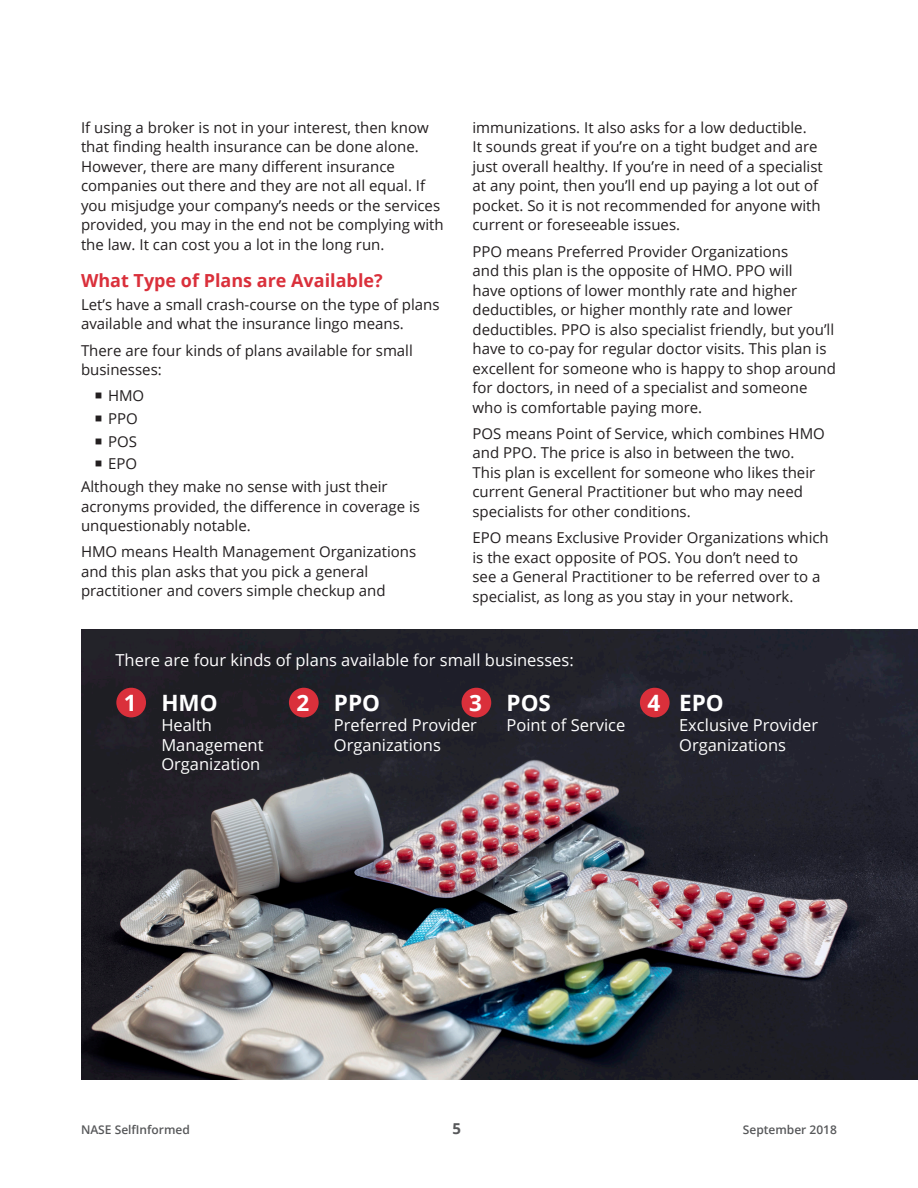
<style>
.page{position:relative;width:918px;height:1188px;background:#fff}
.page>*{position:absolute;margin:0;border:0;box-sizing:border-box;transform-origin:0 0}
.NASE_Body_Copy{font:700 22.5px "Open Sans";color:#fff}
.NASE_Main_Subhead{font:700 18px "Open Sans";color:#da303b}
.NASE_Body_Copy-2{font:16.5px/19.8px "Open Sans";color:#fff}
.NASE_Body_Copy-3{font:15px/19.5px "Open Sans";color:#231f20}
.t1{font:700 15px "Open Sans";color:#57585a}
.t2{font:600 12px "Open Sans";color:#57585a}
</style>
<div class="page">
<img style="left:81px;top:630px;width:837px;height:450px">
<div style="left:116px;top:688px;width:30px;height:29px;background:#da303b;border-radius:50%"></div>
<div style="left:289px;top:688px;width:30px;height:29px;background:#da303b;border-radius:50%"></div>
<div style="left:462px;top:688px;width:29px;height:29px;background:#da303b;border-radius:50%"></div>
<div style="left:640px;top:688px;width:30px;height:29px;background:#da303b;border-radius:50%"></div>
<p class="NASE_Body_Copy-3" style="left:81px;top:117px;width:364px">If using a broker is not in your interest, then know that finding health insurance can be done alone.<br>However, there are many different insurance companies out there and they are not all equal. If you misjudge your company’s needs or the services provided, you may in the end not be complying with the law. It can cost you a lot in the long run.</p>
<p class="NASE_Main_Subhead" style="left:81px;top:268px;width:303px">What Type of Plans are Available?</p>
<p class="NASE_Body_Copy-3" style="left:81px;top:294px;width:360px">Let’s have a small crash-course on the type of plans available and what the insurance lingo means.</p>
<p class="NASE_Body_Copy-3" style="left:81px;top:340px;width:333px">There are four kinds of plans available for small businesses:</p>
<p class="NASE_Body_Copy-3" style="left:108px;top:386px;width:38px">HMO</p>
<p class="NASE_Body_Copy-3" style="left:108px;top:408px;width:31px">PPO</p>
<p class="NASE_Body_Copy-3" style="left:108px;top:431px;width:30px">POS</p>
<p class="NASE_Body_Copy-3" style="left:108px;top:454px;width:31px">EPO</p>
<p class="NASE_Body_Copy-3" style="left:81px;top:477px;width:341px">Although they make no sense with just their acronyms provided, the difference in coverage is unquestionably notable.</p>
<p class="NASE_Body_Copy-3" style="left:81px;top:542px;width:337px">HMO means Health Management Organizations and this plan asks that you pick a general practitioner and covers simple checkup and</p>
<p class="NASE_Body_Copy-3" style="left:472px;top:117px;width:352px">immunizations. It also asks for a low deductible.<br>It sounds great if you’re on a tight budget and are just overall healthy. If you’re in need of a specialist at any point, then you’ll end up paying a lot out of pocket. So it is not recommended for anyone with current or foreseeable issues.</p>
<p class="NASE_Body_Copy-3" style="left:472px;top:241px;width:365px">PPO means Preferred Provider Organizations<br>and this plan is the opposite of HMO. PPO will<br>have options of lower monthly rate and higher deductibles, or higher monthly rate and lower deductibles. PPO is also specialist friendly, but you’ll have to co-pay for regular doctor visits. This plan is excellent for someone who is happy to shop around for doctors, in need of a specialist and someone who is comfortable paying more.</p>
<p class="NASE_Body_Copy-3" style="left:472px;top:423px;width:354px">POS means Point of Service, which combines HMO and PPO. The price is also in between the two.<br>This plan is excellent for someone who likes their current General Practitioner but who may need specialists for other conditions.</p>
<p class="NASE_Body_Copy-3" style="left:472px;top:528px;width:358px">EPO means Exclusive Provider Organizations which is the exact opposite of POS. You don’t need to<br>see a General Practitioner to be referred over to a specialist, as long as you stay in your network.</p>
<p class="NASE_Body_Copy-2" style="left:116px;top:649px;width:460px">There are four kinds of plans available for small businesses:</p>
<p class="NASE_Body_Copy" style="left:124px;top:687px;width:14px">1</p>
<p class="NASE_Body_Copy" style="left:161px;top:687px;width:58px">HMO</p>
<p class="NASE_Body_Copy" style="left:296px;top:687px;width:14px">2</p>
<p class="NASE_Body_Copy" style="left:469px;top:687px;width:14px">3</p>
<p class="NASE_Body_Copy" style="left:647px;top:687px;width:14px">4</p>
<p class="NASE_Body_Copy-2" style="left:161px;top:714px;width:104px">Health<br>Management<br>Organization</p>
<p class="NASE_Body_Copy" style="left:334px;top:687px;width:48px">PPO</p>
<p class="NASE_Body_Copy-2" style="left:334px;top:714px;width:145px">Preferred Provider<br>Organizations</p>
<p class="NASE_Body_Copy" style="left:507px;top:687px;width:46px">POS</p>
<p class="NASE_Body_Copy-2" style="left:507px;top:714px;width:120px">Point of Service</p>
<p class="NASE_Body_Copy" style="left:679px;top:687px;width:46px">EPO</p>
<p class="NASE_Body_Copy-2" style="left:679px;top:714px;width:141px">Exclusive Provider<br>Organizations</p>
<p class="t2" style="left:81px;top:1121px;width:110px">NASE SelfInformed</p>
<p class="t1" style="left:453px;top:1118px;width:10px">5</p>
<p class="t2" style="left:743px;top:1121px;width:96px">September 2018</p>
</div>
